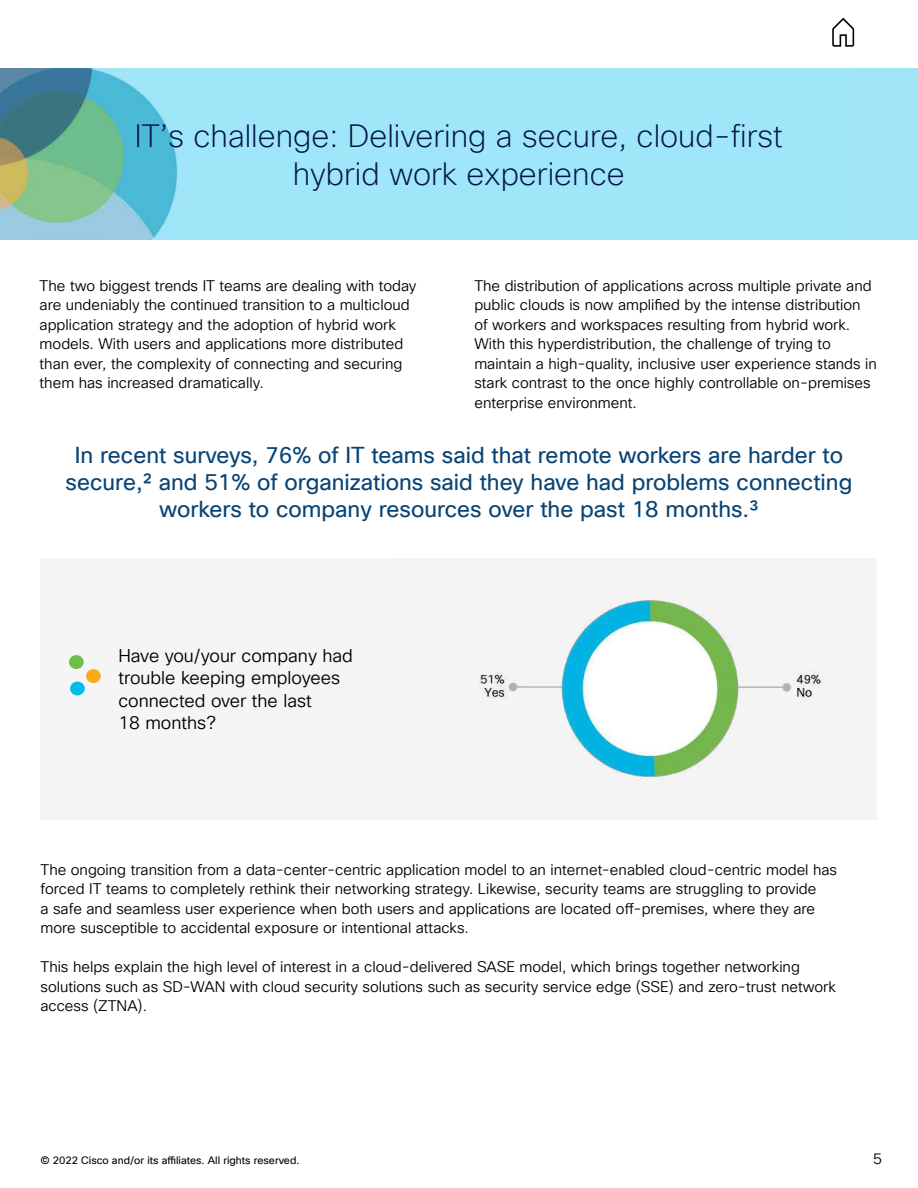
<style>
.page{position:relative;width:918px;height:1188px;background:#fff}
.page>*{position:absolute;margin:0;border:0;box-sizing:border-box;transform-origin:0 0}
.t1{font:200 31.5px/37.8px "Cisco Sans TT";color:#06144d;text-align:center}
.t2{font:22.5px/27px "Cisco Sans TT";color:#0a4475;text-align:center}
.t3{font:18px/22.5px "Cisco Sans TT Light";color:#000}
.t4{font:15px/19.5px "Cisco Sans TT Light";color:#000}
.t5{font:10.5px "Cisco Sans TT";color:#000}
</style>
<div class="page">
<svg style="left:832px;top:18px;width:22px;height:29px"></svg>
<div style="left:0;top:69px;width:918px;height:171px;background:#a1e4f7"></div>
<img style="left:0;top:69px;width:178px;height:171px">
<div style="left:40px;top:559px;width:838px;height:261px;background:#f5f5f6"></div>
<div style="left:69px;top:655px;width:15px;height:14px;background:#6ebe4a;border-radius:50%"></div>
<div style="left:86px;top:669px;width:15px;height:14px;background:#fbab18;border-radius:50%"></div>
<div style="left:70px;top:682px;width:15px;height:13px;background:#00bceb;border-radius:50%"></div>
<img style="left:394px;top:558px;width:483px;height:219px">
<h1 class="t1" style="left:135px;top:118px;width:649px">IT’s challenge: Delivering a secure, cloud-first hybrid work experience</h1>
<p class="t4" style="left:40px;top:276px;width:378px">The two biggest trends IT teams are dealing with today are undeniably the continued transition to a multicloud application strategy and the adoption of hybrid work models. With users and applications more distributed than ever, the complexity of connecting and securing them has increased dramatically.</p>
<p class="t4" style="left:474px;top:276px;width:404px">The distribution of applications across multiple private and public clouds is now amplified by the intense distribution of workers and workspaces resulting from hybrid work.<br>With this hyperdistribution, the challenge of trying to maintain a high-quality, inclusive user experience stands in stark contrast to the once highly controllable on-premises enterprise environment.</p>
<h2 class="t2" style="left:66px;top:442px;width:788px">In recent surveys, 76% of IT teams said that remote workers are harder to secure,² and 51% of organizations said they have had problems connecting workers to company resources over the past 18 months.³</h2>
<p class="t3" style="left:118px;top:645px;width:236px">Have you/your company had trouble keeping employees connected over the last<br>18 months?</p>
<p class="t4" style="left:40px;top:860px;width:798px">The ongoing transition from a data-center-centric application model to an internet-enabled cloud-centric model has forced IT teams to completely rethink their networking strategy. Likewise, security teams are struggling to provide<br>a safe and seamless user experience when both users and applications are located off-premises, where they are more susceptible to accidental exposure or intentional attacks.</p>
<p class="t4" style="left:40px;top:958px;width:797px">This helps explain the high level of interest in a cloud-delivered SASE model, which brings together networking solutions such as SD-WAN with cloud security solutions such as security service edge (SSE) and zero-trust network access (ZTNA).</p>
<p class="t5" style="left:40px;top:1153px;width:261px">© 2022 Cisco and/or its affiliates. All rights reserved.</p>
<p class="t4" style="left:873px;top:1149px;width:10px">5</p>
</div>
